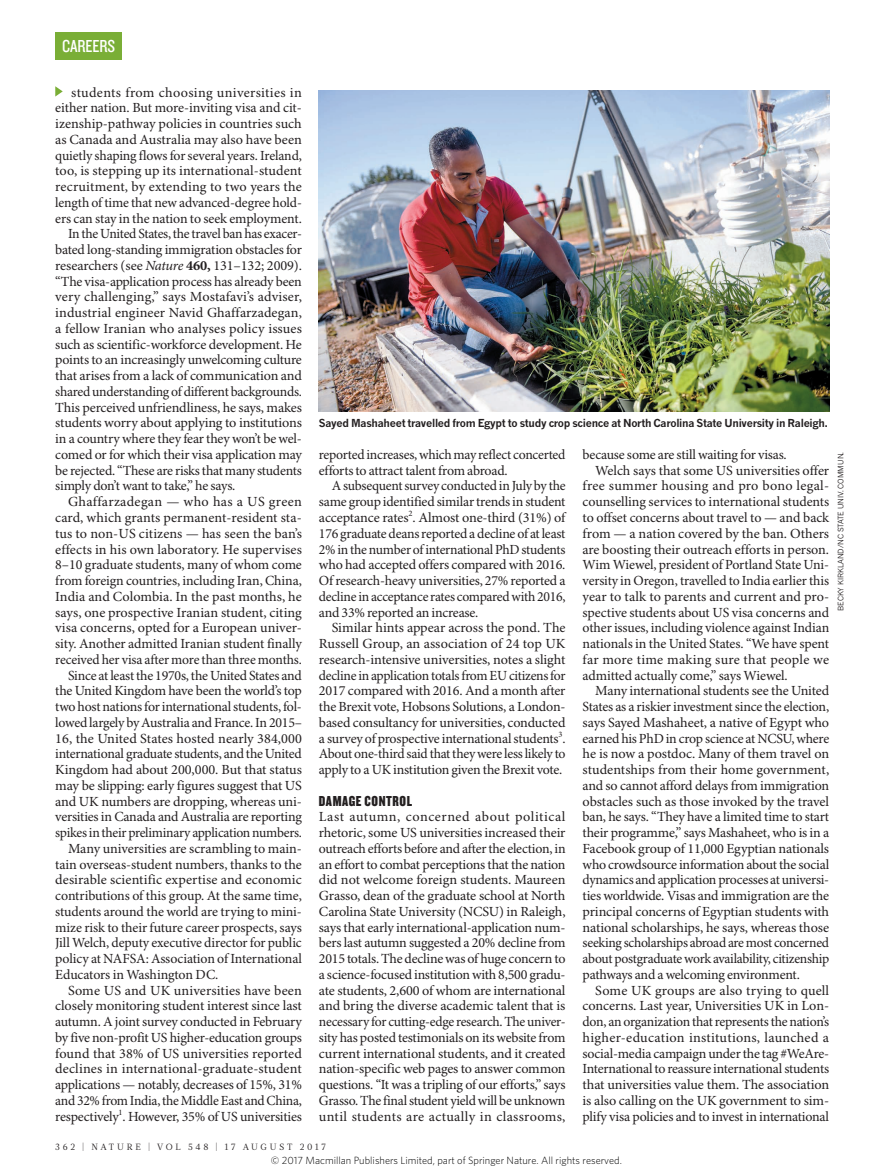
<style>
.page{position:relative;width:893px;height:1174px;background:#fff}
.page>*{position:absolute;margin:0;border:0;box-sizing:border-box;transform-origin:0 0}
.t1{font:18px "Knockout 29 Junior Ltweight";letter-spacing:-.005em;color:#fff}
.CROSSHEAD{font:15px "Knockout 69 Full Liteweight";letter-spacing:.04em;color:#231f20}
.BODY_INDENT{font:13.95px/15.8px "Minion Pro";letter-spacing:-.015em;color:#231f20;text-align:justify}
.BODY_1ST_PARA{font:13.95px/15.8px "Minion Pro";letter-spacing:-.01em;color:#231f20;text-align:justify}
.PIC_CAPTION{font:700 10.8px "News Gothic MTOT";letter-spacing:-.025em;color:#231f20}
.t2{font:300 10.5px "Whitney";color:#000}
.t3{font:9px "Glosa Math";letter-spacing:.3em;color:#231f20}
.PIC_CREDIT{font:7.5px "News Gothic MTOT";color:#231f20}
.s1{font-style:italic}
.s2{font-weight:700}
</style>
<div class="page">
<svg style="left:55px;top:86px;width:8px;height:11px"></svg>
<img style="left:319px;top:91px;width:510px;height:321px">
<div style="left:55px;top:32px;width:67px;height:27px;background:#7aae36"></div>
<p class="t1" style="left:62px;top:34px;width:55px">CAREERS</p>
<p class="BODY_INDENT" style="left:55px;top:85px;width:248px;text-indent:16px">students from choosing universities in either nation. But more-inviting visa and cit&shy;izenship-pathway policies in countries such as Canada and Australia may also have been quietly shaping flows for several years. Ireland, too, is stepping up its international-student recruitment, by extending to two years the length of time that new advanced-degree hold&shy;ers can stay in the nation to seek employment.</p>
<p class="BODY_INDENT" style="left:55px;top:227px;width:248px;text-indent:13px">In the United States, the travel ban has exacer&shy;bated long-standing immigration obstacles for researchers (see <span class="s1">Nature</span> <span class="s2">460,</span> 131–132; 2009). “The visa-application process has already been very challenging,” says Mostafavi’s adviser, industrial engineer Navid Ghaffarzadegan, a fellow Iranian who analyses policy issues such as scientific-workforce development. He points to an increasingly unwelcoming culture that arises from a lack of communication and shared understanding of different backgrounds.<br>This perceived unfriendliness, he says, makes students worry about applying to institutions in a country where they fear they won’t be wel&shy;comed or for which their visa application may be rejected. “These are risks that many students simply don’t want to take,” he says.</p>
<p class="BODY_INDENT" style="left:55px;top:494px;width:248px;text-indent:13px">Ghaffarzadegan — who has a US green card, which grants permanent-resident sta&shy;tus to non-US citizens — has seen the ban’s effects in his own laboratory. He supervises 8–10 graduate students, many of whom come from foreign countries, including Iran, China, India and Colombia. In the past months, he says, one prospective Iranian student, citing visa concerns, opted for a European univer&shy;sity. Another admitted Iranian student finally received her visa after more than three months.</p>
<p class="BODY_INDENT" style="left:55px;top:668px;width:248px;text-indent:13px">Since at least the 1970s, the United States and the United Kingdom have been the world’s top two host nations for international students, fol&shy;lowed largely by Australia and France. In 2015– 16, the United States hosted nearly 384,000 international graduate students, and the United Kingdom had about 200,000. But that status may be slipping: early figures suggest that US and UK numbers are dropping, whereas uni&shy;versities in Canada and Australia are reporting spikes in their preliminary application numbers.</p>
<p class="BODY_INDENT" style="left:55px;top:841px;width:248px;text-indent:13px">Many universities are scrambling to main&shy;tain overseas-student numbers, thanks to the desirable scientific expertise and economic contributions of this group. At the same time, students around the world are trying to mini&shy;mize risk to their future career prospects, says Jill Welch, deputy executive director for public policy at NAFSA: Association of International Educators in Washington DC.</p>
<p class="BODY_INDENT" style="left:55px;top:983px;width:248px;text-indent:13px">Some US and UK universities have been closely monitoring student interest since last autumn. A joint survey conducted in February by five non-profit US higher-education groups found that 38% of US universities reported declines in international-graduate-student applications — notably, decreases of 15%, 31% and 32% from India, the Middle East and China, respectively<sup>1</sup>. However, 35% of US universities</p>
<p class="PIC_CAPTION" style="left:319px;top:417px;width:510px">Sayed Mashaheet travelled from Egypt to study crop science at North Carolina State University in Raleigh.</p>
<p class="BODY_INDENT" style="left:319px;top:447px;width:248px">reported increases, which may reflect concerted efforts to attract talent from abroad.</p>
<p class="BODY_INDENT" style="left:319px;top:479px;width:248px;text-indent:13px">A subsequent survey conducted in July by the same group identified similar trends in student acceptance rates<sup>2</sup>. Almost one-third (31%) of 176 graduate deans reported a decline of at least 2% in the number of international PhD students who had accepted offers compared with 2016.<br>Of research-heavy universities, 27% reported a decline in acceptance rates compared with 2016, and 33% reported an increase.</p>
<p class="BODY_INDENT" style="left:319px;top:620px;width:248px;text-indent:13px">Similar hints appear across the pond. The Russell Group, an association of 24 top UK research-intensive universities, notes a slight decline in application totals from EU citizens for 2017 compared with 2016. And a month after the Brexit vote, Hobsons Solutions, a London&shy;based consultancy for universities, conducted a survey of prospective international students<sup>3</sup>.<br>About one-third said that they were less likely to apply to a UK institution given the Brexit vote.</p>
<p class="CROSSHEAD" style="left:319px;top:791px;width:95px">DAMAGE CONTROL</p>
<p class="BODY_1ST_PARA" style="left:319px;top:809px;width:248px">Last autumn, concerned about political rhetoric, some US universities increased their outreach efforts before and after the election, in an effort to combat perceptions that the nation did not welcome foreign students. Maureen Grasso, dean of the graduate school at North Carolina State University (NCSU) in Raleigh, says that early international-application num&shy;bers last autumn suggested a 20% decline from 2015 totals. The decline was of huge concern to a science-focused institution with 8,500 gradu&shy;ate students, 2,600 of whom are international and bring the diverse academic talent that is necessary for cutting-edge research. The univer&shy;sity has posted testimonials on its website from current international students, and it created nation-specific web pages to answer common questions. “It was a tripling of our efforts,” says Grasso. The final student yield will be unknown until students are actually in classrooms,</p>
<p class="BODY_1ST_PARA" style="left:583px;top:447px;width:206px">because some are still waiting for visas.</p>
<p class="BODY_INDENT" style="left:583px;top:463px;width:248px;text-indent:13px">Welch says that some US universities offer free summer housing and pro bono legal&shy;counselling services to international students to offset concerns about travel to — and back from — a nation covered by the ban. Others are boosting their outreach efforts in person.<br>Wim Wiewel, president of Portland State Uni&shy;versity in Oregon, travelled to India earlier this year to talk to parents and current and pro&shy;spective students about US visa concerns and other issues, including violence against Indian nationals in the United States. “We have spent far more time making sure that people we admitted actually come,” says Wiewel.</p>
<p class="BODY_INDENT" style="left:583px;top:683px;width:248px;text-indent:13px">Many international students see the United States as a riskier investment since the election, says Sayed Mashaheet, a native of Egypt who earned his PhD in crop science at NCSU, where he is now a postdoc. Many of them travel on studentships from their home government, and so cannot afford delays from immigration obstacles such as those invoked by the travel ban, he says. “They have a limited time to start their programme,” says Mashaheet, who is in a Facebook group of 11,000 Egyptian nationals who crowdsource information about the social dynamics and application processes at universi&shy;ties worldwide. Visas and immigration are the principal concerns of Egyptian students with national scholarships, he says, whereas those seeking scholarships abroad are most concerned about postgraduate work availability, citizenship pathways and a welcoming environment.</p>
<p class="BODY_INDENT" style="left:583px;top:983px;width:248px;text-indent:13px">Some UK groups are also trying to quell concerns. Last year, Universities UK in Lon&shy;don, an organization that represents the nation’s higher-education institutions, launched a social-media campaign under the tag #WeAre-International to reassure international students that universities value them. The association is also calling on the UK government to sim&shy;plify visa policies and to invest in international</p>
<p class="t3" style="left:55px;top:1141px;width:272px">362 | NATURE | VOL 548 | 17 AUGUST 2017</p>
<p class="t2" style="left:271px;top:1153px;width:352px">© 2017 Macmillan Publishers Limited, part of Springer Nature. All rights reserved.</p>
<p class="PIC_CREDIT" style="left:836px;top:611px;width:160px;rotate:-90deg">BECKY KIRKLAND/NC STATE UNIV. COMMUN.</p>
</div>
